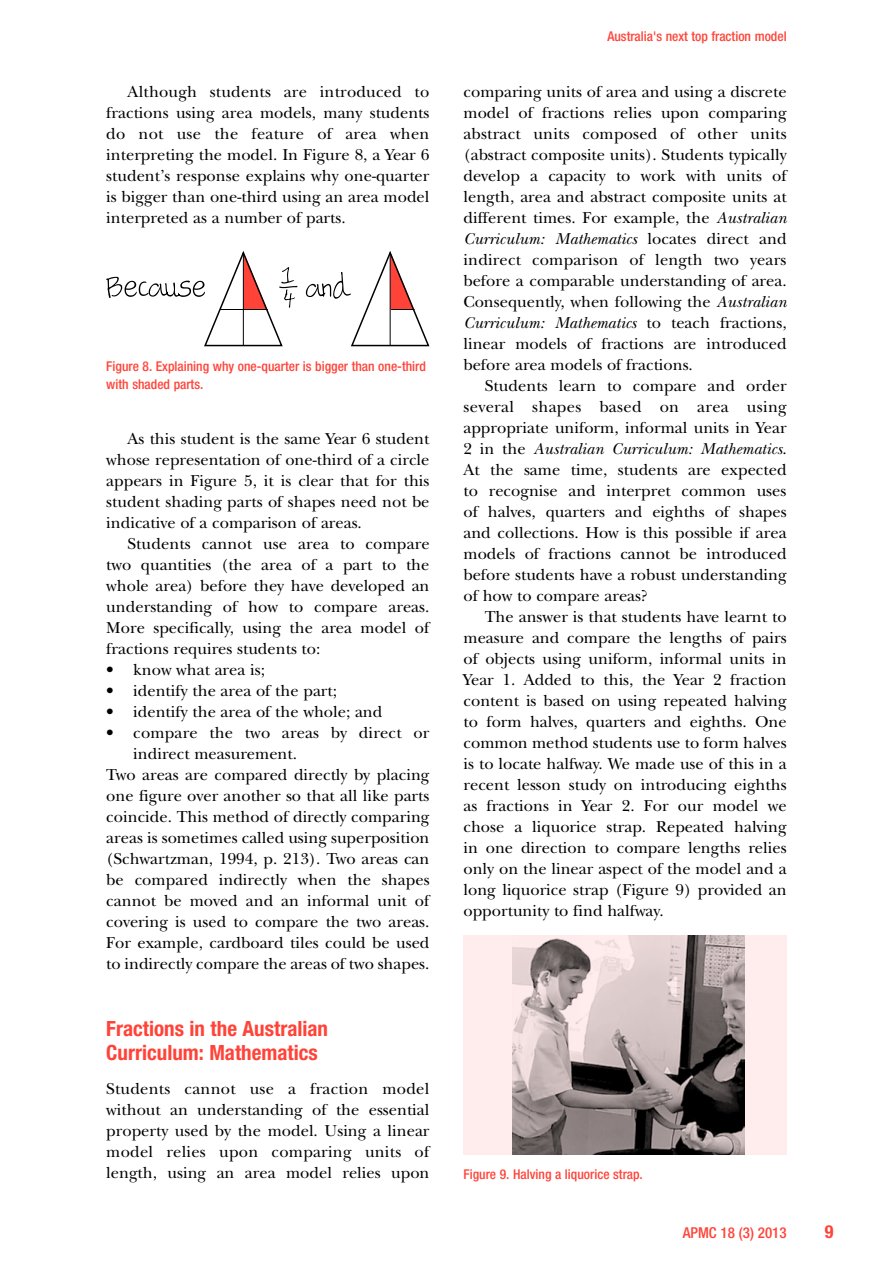
<style>
.page{position:relative;width:893px;height:1263px;background:#fff}
.page>*{position:absolute;margin:0;border:0;box-sizing:border-box;transform-origin:0 0}
.t1{font:700 condensed 21px/24px "Helvetica Neue";color:#ff4338}
.t2{font:700 condensed 18px "Helvetica Neue";color:#ff4338}
.t3{font:16.5px/21px "New Baskerville";color:#000;text-align:justify}
.t4{font:500 condensed 15px "Helvetica Neue";color:#ff4338}
.t5{font:500 condensed 13.5px/18px "Helvetica Neue";color:#ff4338}
.s1{font-style:italic}
</style>
<div class="page">
<div style="left:463px;top:935px;width:324px;height:219px;background:#ffecec"></div>
<svg style="left:106px;top:251px;width:191px;height:96px"></svg>
<hr style="left:243px;top:252px;width:1px;height:94px;background:#000">
<hr style="left:220px;top:309px;width:48px;height:1px;background:#000">
<svg style="left:306px;top:251px;width:124px;height:96px"></svg>
<img style="left:512px;top:935px;width:232px;height:219px">
<p class="t3" style="left:106px;top:81px;width:325px;text-indent:21px">Although students are introduced to fractions using area models, many students do not use the feature of area when interpreting the model. In Figure 8, a Year 6 student’s response explains why one-quarter is bigger than one-third using an area model interpreted as a number of parts.</p>
<p class="t5" style="left:106px;top:357px;width:321px">Figure 8. Explaining why one-quarter is bigger than one-third with shaded parts.</p>
<p class="t3" style="left:106px;top:428px;width:325px;text-indent:21px">As this student is the same Year 6 student whose representation of one-third of a circle appears in Figure 5, it is clear that for this student shading parts of shapes need not be indicative of a comparison of areas.</p>
<p class="t3" style="left:106px;top:533px;width:325px;text-indent:21px">Students cannot use area to compare two quantities (the area of a part to the whole area) before they have developed an understanding of how to compare areas.<br>More specifically, using the area model of fractions requires students to:</p>
<p class="t3" style="left:106px;top:659px;width:160px">• know what area is;</p>
<p class="t3" style="left:106px;top:680px;width:232px">• identify the area of the part;</p>
<p class="t3" style="left:106px;top:701px;width:278px">• identify the area of the whole; and</p>
<p class="t3" style="left:106px;top:722px;width:325px">• compare the two areas by direct or</p>
<p class="t3" style="left:133px;top:743px;width:165px">indirect measurement.</p>
<p class="t3" style="left:106px;top:764px;width:325px">Two areas are compared directly by placing</p>
<p class="t3" style="left:106px;top:785px;width:325px">one figure over another so that all like parts</p>
<p class="t3" style="left:106px;top:806px;width:325px">coincide. This method of directly comparing</p>
<p class="t3" style="left:106px;top:827px;width:325px">areas is sometimes called using superposition</p>
<p class="t3" style="left:106px;top:848px;width:325px">(Schwartzman, 1994, p. 213). Two areas can</p>
<p class="t3" style="left:106px;top:869px;width:325px">be compared indirectly when the shapes</p>
<p class="t3" style="left:106px;top:890px;width:325px">cannot be moved and an informal unit of</p>
<p class="t3" style="left:106px;top:911px;width:325px">covering is used to compare the two areas.</p>
<p class="t3" style="left:106px;top:932px;width:325px">For example, cardboard tiles could be used</p>
<p class="t3" style="left:106px;top:953px;width:325px">to indirectly compare the areas of two shapes.</p>
<p class="t1" style="left:106px;top:1016px;width:223px">Fractions in the Australian<br>Curriculum: Mathematics</p>
<p class="t3" style="left:106px;top:1078px;width:325px">Students cannot use a fraction model without an understanding of the essential property used by the model. Using a linear model relies upon comparing units of length, using an area model relies upon</p>
<p class="t5" style="left:607px;top:27px;width:181px">Australia's next top fraction model</p>
<p class="t3" style="left:463px;top:81px;width:325px">comparing units of area and using a discrete model of fractions relies upon comparing abstract units composed of other units (abstract composite units). Students typically develop a capacity to work with units of length, area and abstract composite units at different times. For example, the <span class="s1">Australian Curriculum: Mathematics</span> locates direct and indirect comparison of length two years before a comparable understanding of area.<br>Consequently, when following the <span class="s1">Australian Curriculum: Mathematics</span> to teach fractions, linear models of fractions are introduced before area models of fractions.</p>
<p class="t3" style="left:463px;top:375px;width:325px;text-indent:21px">Students learn to compare and order several shapes based on area using appropriate uniform, informal units in Year 2 in the <span class="s1">Australian Curriculum: Mathematics</span>.<br>At the same time, students are expected to recognise and interpret common uses of halves, quarters and eighths of shapes and collections. How is this possible if area models of fractions cannot be introduced before students have a robust understanding of how to compare areas?</p>
<p class="t3" style="left:463px;top:606px;width:325px;text-indent:21px">The answer is that students have learnt to measure and compare the lengths of pairs of objects using uniform, informal units in Year 1. Added to this, the Year 2 fraction content is based on using repeated halving to form halves, quarters and eighths. One common method students use to form halves is to locate halfway. We made use of this in a recent lesson study on introducing eighths as fractions in Year 2. For our model we chose a liquorice strap. Repeated halving in one direction to compare lengths relies only on the linear aspect of the model and a long liquorice strap (Figure 9) provided an opportunity to find halfway.</p>
<p class="t5" style="left:463px;top:1165px;width:181px">Figure 9. Halving a liquorice strap.</p>
<p class="t4" style="left:683px;top:1223px;width:105px">APMC 18 (3) 2013</p>
<p class="t2" style="left:825px;top:1220px;width:10px">9</p>
</div>
